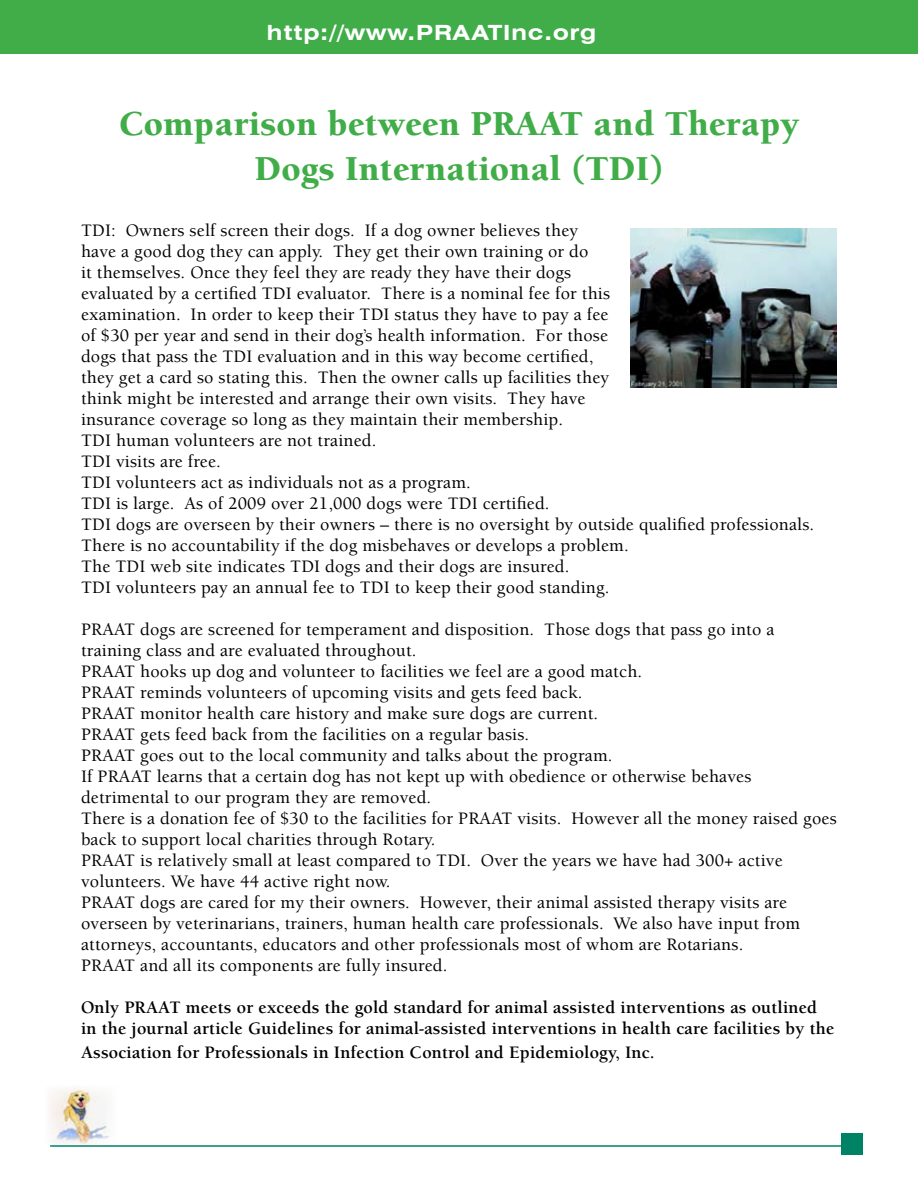
<style>
.page{position:relative;width:918px;height:1188px;background:#fff}
.page>*{position:absolute;margin:0;border:0;box-sizing:border-box;transform-origin:0 0}
.t1{font:900 36px/45px "Berkeley";letter-spacing:.01em;color:#41ad49;text-align:center}
.t2{font:700 expanded 21px "Swiss 721 BT";letter-spacing:.05em;color:#fff}
.t3{font:500 18px/21px "Berkeley";letter-spacing:.01em;color:#000}
.t4{font:700 18px/21px "Berkeley";letter-spacing:.01em;color:#000}
</style>
<div class="page">
<img style="left:50px;top:1088px;width:60px;height:56px">
<hr style="left:50px;top:1145px;width:798px;height:2px;background:#008265">
<div style="left:842px;top:1133px;width:21px;height:22px;background:#008265"></div>
<div style="left:0;top:0;width:918px;height:54px;background:#41ad49"></div>
<img style="left:631px;top:228px;width:206px;height:160px">
<p class="t2" style="left:267px;top:20px;width:331px">http://www.praati nc.org</p>
<h1 class="t1" style="left:119px;top:102px;width:682px">Comparison between PRAAT and Therapy<br>Dogs International (TDI)</h1>
<p class="t3" style="left:81px;top:220px;width:735px">TDI: Owners self screen their dogs. If a dog owner believes they<br>have a good dog they can apply. They get their own training or do<br>it themselves. Once they feel they are ready they have their dogs<br>evaluated by a certified TDI evaluator. There is a nominal fee for this<br>examination. In order to keep their TDI status they have to pay a fee<br>of $30 per year and send in their dog’s health information. For those<br>dogs that pass the TDI evaluation and in this way become certified,<br>they get a card so stating this. Then the owner calls up facilities they<br>think might be interested and arrange their own visits. They have<br>insurance coverage so long as they maintain their membership.<br>TDI human volunteers are not trained.<br>TDI visits are free.<br>TDI volunteers act as individuals not as a program.<br>TDI is large. As of 2009 over 21,000 dogs were TDI certified.<br>TDI dogs are overseen by their owners – there is no oversight by outside qualified professionals.<br>There is no accountability if the dog misbehaves or develops a problem.<br>The TDI web site indicates TDI dogs and their dogs are insured.<br>TDI volunteers pay an annual fee to TDI to keep their good standing.</p>
<p class="t3" style="left:81px;top:619px;width:757px">PRAAT dogs are screened for temperament and disposition. Those dogs that pass go into a training class and are evaluated throughout.<br>PRAAT hooks up dog and volunteer to facilities we feel are a good match.<br>PRAAT reminds volunteers of upcoming visits and gets feed back.<br>PRAAT monitor health care history and make sure dogs are current.<br>PRAAT gets feed back from the facilities on a regular basis.<br>PRAAT goes out to the local community and talks about the program.<br>If PRAAT learns that a certain dog has not kept up with obedience or otherwise behaves detrimental to our program they are removed.<br>There is a donation fee of $30 to the facilities for PRAAT visits. However all the money raised goes back to support local charities through Rotary.<br>PRAAT is relatively small at least compared to TDI. Over the years we have had 300+ active volunteers. We have 44 active right now.<br>PRAAT dogs are cared for my their owners. However, their animal assisted therapy visits are overseen by veterinarians, trainers, human health care professionals. We also have input from attorneys, accountants, educators and other professionals most of whom are Rotarians.<br>PRAAT and all its components are fully insured.</p>
<p class="t4" style="left:81px;top:997px;width:755px">Only PRAAT meets or exceeds the gold standard for animal assisted interventions as outlined in the journal article Guidelines for animal-assisted interventions in health care facilities by the</p>
<p class="t4" style="left:81px;top:1042px;width:575px">Association for Professionals in Infection Control and Epidemiology, Inc.</p>
</div>
